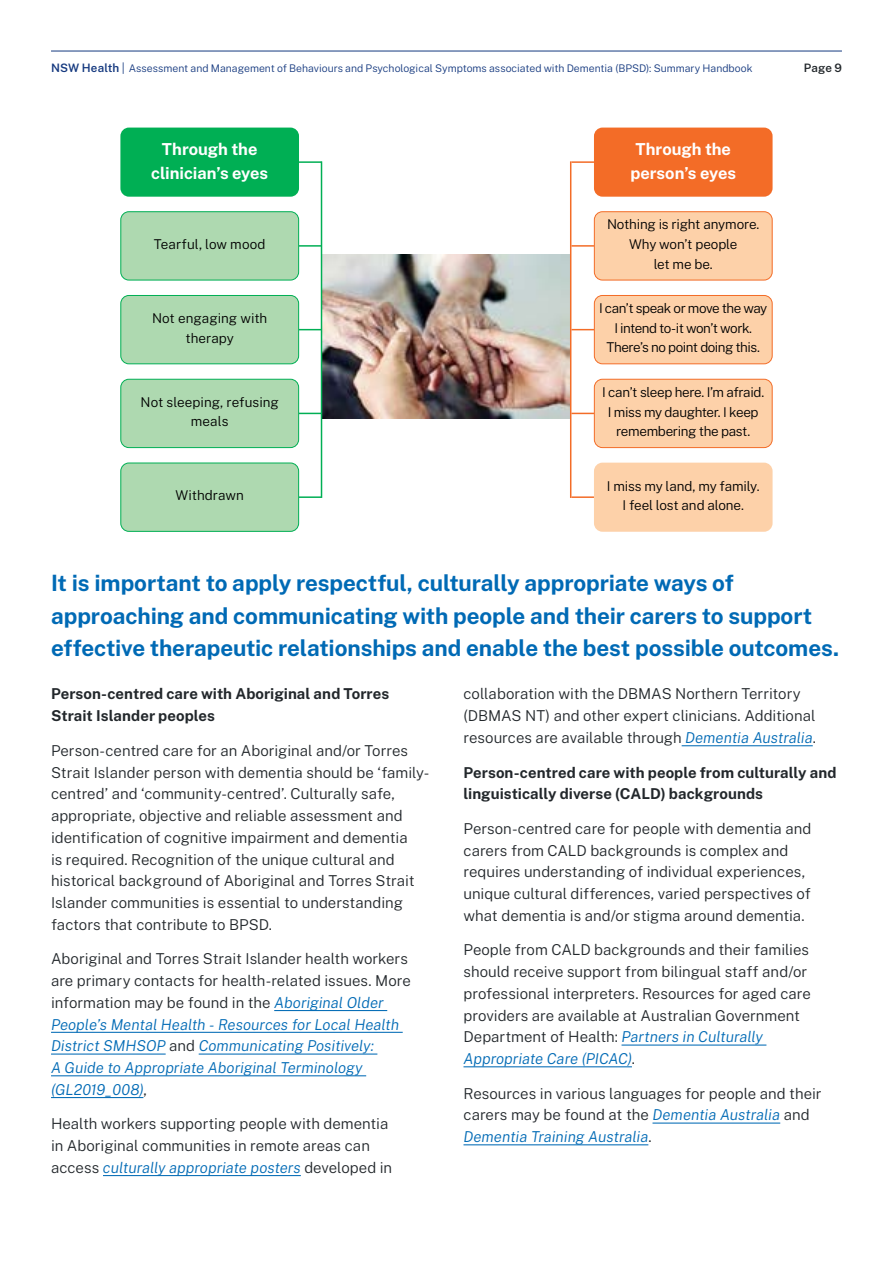
<style>
.page{position:relative;width:893px;height:1263px;background:#fff}
.page>*{position:absolute;margin:0;border:0;box-sizing:border-box;transform-origin:0 0}
.t1{font:700 22.5px/32.7px "Public Sans";letter-spacing:-.005em;color:#006ab5}
.t2{font:700 16.5px/24px "Public Sans";color:#fff;text-align:center}
.t3{font:300 15px/21.8px "Public Sans";color:#22272b}
.t4{font:italic 300 15px/21.8px "Public Sans";letter-spacing:-.005em;color:#006ab5}
.t5{font:700 15px/21.8px "Public Sans";letter-spacing:.005em;color:#22272b}
.t6{font:300 13.5px/19.5px "Public Sans";letter-spacing:-.02em;color:#000;text-align:center}
.t7{font:300 13.5px/19.5px "Public Sans";letter-spacing:-.04em;color:#000;text-align:center}
.t8{font:300 13.5px/19.5px "Public Sans";color:#000;text-align:center}
.t9{font:300 13.5px "Public Sans";letter-spacing:.005em;color:#000}
.t10{font:600 11.7px "Public Sans";color:#22272b}
.t11{font:300 10.5px "Public Sans";color:#15397f}
.s1{font-weight:600;font-size:11.7px}
.s2{font-size:11.7px}
.s3{font-style:normal;color:#22272b}
.s4{font-style:italic;color:#006ab5}
</style>
<div class="page">
<hr style="left:51px;top:51px;width:791px;height:1px;background:#15397f">
<hr style="left:274px;top:1010px;width:113px;height:1px;background:#006ab5">
<hr style="left:51px;top:1032px;width:352px;height:1px;background:#006ab5">
<hr style="left:51px;top:1053px;width:115px;height:1px;background:#006ab5">
<hr style="left:199px;top:1053px;width:178px;height:1px;background:#006ab5">
<hr style="left:51px;top:1075px;width:315px;height:1px;background:#006ab5">
<hr style="left:51px;top:1097px;width:92px;height:1px;background:#006ab5">
<hr style="left:103px;top:1175px;width:198px;height:1px;background:#006ab5">
<hr style="left:682px;top:745px;width:131px;height:1px;background:#006ab5">
<hr style="left:621px;top:1044px;width:145px;height:1px;background:#006ab5">
<hr style="left:463px;top:1066px;width:169px;height:1px;background:#006ab5">
<hr style="left:652px;top:1122px;width:128px;height:1px;background:#006ab5">
<hr style="left:463px;top:1144px;width:185px;height:1px;background:#006ab5">
<img style="left:322px;top:254px;width:248px;height:165px">
<div style="left:121px;top:463px;width:178px;height:68px;background:#aed9b0;border-radius:8px"></div>
<div style="left:120px;top:463px;width:179px;height:69px;border:1px solid #00af54;border-radius:8px"></div>
<div style="left:121px;top:379px;width:178px;height:69px;background:#aed9b0;border-radius:8px"></div>
<div style="left:120px;top:379px;width:179px;height:69px;border:1px solid #00af54;border-radius:8px"></div>
<div style="left:121px;top:295px;width:178px;height:69px;background:#aed9b0;border-radius:8px"></div>
<div style="left:120px;top:295px;width:179px;height:69px;border:1px solid #00af54;border-radius:8px"></div>
<div style="left:121px;top:212px;width:178px;height:68px;background:#aed9b0;border-radius:8px"></div>
<div style="left:120px;top:211px;width:179px;height:69px;border:1px solid #00af54;border-radius:8px"></div>
<div style="left:120px;top:128px;width:179px;height:69px;background:#00af54;border-radius:9px"></div>
<hr style="left:299px;top:161px;width:22px;height:2px;background:#00af54">
<hr style="left:299px;top:245px;width:22px;height:2px;background:#00af54">
<svg style="left:299px;top:329px;width:22px;height:1px"></svg>
<svg style="left:299px;top:413px;width:22px;height:1px"></svg>
<hr style="left:299px;top:496px;width:22px;height:2px;background:#00af54">
<hr style="left:321px;top:161px;width:1px;height:337px;background:#00af54">
<div style="left:594px;top:463px;width:179px;height:69px;background:#fdd1a9;border-radius:9px"></div>
<div style="left:594px;top:379px;width:178px;height:69px;background:#fdd1a9;border-radius:8px"></div>
<div style="left:594px;top:379px;width:179px;height:69px;border:1px solid #f36c27;border-radius:8px"></div>
<div style="left:594px;top:295px;width:178px;height:69px;background:#fdd1a9;border-radius:8px"></div>
<div style="left:594px;top:295px;width:179px;height:69px;border:1px solid #f36c27;border-radius:8px"></div>
<div style="left:594px;top:212px;width:178px;height:68px;background:#fdd1a9;border-radius:8px"></div>
<div style="left:594px;top:211px;width:179px;height:69px;border:1px solid #f36c27;border-radius:8px"></div>
<div style="left:594px;top:128px;width:179px;height:69px;background:#f36c27;border-radius:9px"></div>
<hr style="left:571px;top:161px;width:23px;height:2px;background:#f36c27">
<hr style="left:571px;top:245px;width:23px;height:2px;background:#f36c27">
<svg style="left:571px;top:329px;width:23px;height:1px"></svg>
<svg style="left:571px;top:413px;width:23px;height:1px"></svg>
<hr style="left:571px;top:496px;width:23px;height:2px;background:#f36c27">
<hr style="left:570px;top:161px;width:1px;height:337px;background:#f36c27">
<p class="t11" style="left:51px;top:60px;width:703px"><span class="s1">NSW Health</span> <span class="s2">|</span> Assessment and Management of Behaviours and Psychological Symptoms associated with Dementia (BPSD): Summary Handbook</p>
<p class="t10" style="left:804px;top:59px;width:40px">Page 9</p>
<p class="t2" style="left:151px;top:136px;width:119px">Through the clinician’s eyes</p>
<p class="t9" style="left:154px;top:234px;width:113px">Tearful, low mood</p>
<p class="t8" style="left:152px;top:308px;width:117px">Not engaging with therapy</p>
<p class="t8" style="left:140px;top:391px;width:140px">Not sleeping, refusing meals</p>
<p class="t8" style="left:175px;top:485px;width:70px">Withdrawn</p>
<p class="t2" style="left:630px;top:136px;width:107px">Through the person’s eyes</p>
<p class="t6" style="left:607px;top:214px;width:154px">Nothing is right anymore.<br>Why won’t people<br>let me be.</p>
<p class="t7" style="left:599px;top:298px;width:170px">I can’t speak or move the way<br>I intend to-it won’t work.<br>There’s no point doing this.</p>
<p class="t6" style="left:602px;top:381px;width:164px">I can’t sleep here. I’m afraid.<br>I miss my daughter. I keep remembering the past.</p>
<p class="t6" style="left:607px;top:475px;width:154px">I miss my land, my family.<br>I feel lost and alone.</p>
<h1 class="t1" style="left:51px;top:565px;width:790px">It is important to apply respectful, culturally appropriate ways of approaching and communicating with people and their carers to support effective therapeutic relationships and enable the best possible outcomes.</h1>
<p class="t5" style="left:51px;top:682px;width:340px">Person-centred care with Aboriginal and Torres<br>Strait Islander peoples</p>
<p class="t3" style="left:51px;top:738px;width:380px">Person-centred care for an Aboriginal and/or Torres Strait Islander person with dementia should be ‘family&shy;centred’ and ‘community-centred’. Culturally safe, appropriate, objective and reliable assessment and identification of cognitive impairment and dementia<br>is required. Recognition of the unique cultural and historical background of Aboriginal and Torres Strait Islander communities is essential to understanding factors that contribute to BPSD.</p>
<p class="t4" style="left:51px;top:947px;width:361px"><span class="s3">Aboriginal and Torres Strait Islander health workers are primary contacts for health-related issues. More information may be found in the</span> Aboriginal Older People’s Mental Health - Resources for Local Health District SMHSOP <span class="s3">and</span> Communicating Positively:<br>A Guide to Appropriate Aboriginal Terminology (GL2019_008)<span class="s3">,</span></p>
<p class="t3" style="left:51px;top:1112px;width:343px">Health workers supporting people with dementia in Aboriginal communities in remote areas can access <span class="s4">culturally appropriate posters</span> developed in</p>
<p class="t3" style="left:463px;top:682px;width:354px">collaboration with the DBMAS Northern Territory (DBMAS NT) and other expert clinicians. Additional resources are available through <span class="s4">Dementia Australia</span>.</p>
<p class="t5" style="left:463px;top:760px;width:374px">Person-centred care with people from culturally and linguistically diverse (CALD) backgrounds</p>
<p class="t3" style="left:463px;top:816px;width:349px">Person-centred care for people with dementia and carers from CALD backgrounds is complex and requires understanding of individual experiences, unique cultural differences, varied perspectives of what dementia is and/or stigma around dementia.</p>
<p class="t3" style="left:463px;top:938px;width:349px">People from CALD backgrounds and their families should receive support from bilingual staff and/or professional interpreters. Resources for aged care providers are available at Australian Government Department of Health: <span class="s4">Partners in Culturally Appropriate Care (PICAC)</span>.</p>
<p class="t3" style="left:463px;top:1081px;width:360px">Resources in various languages for people and their carers may be found at the <span class="s4">Dementia Australia</span> and<br><span class="s4">Dementia Training Australia</span>.</p>
</div>
